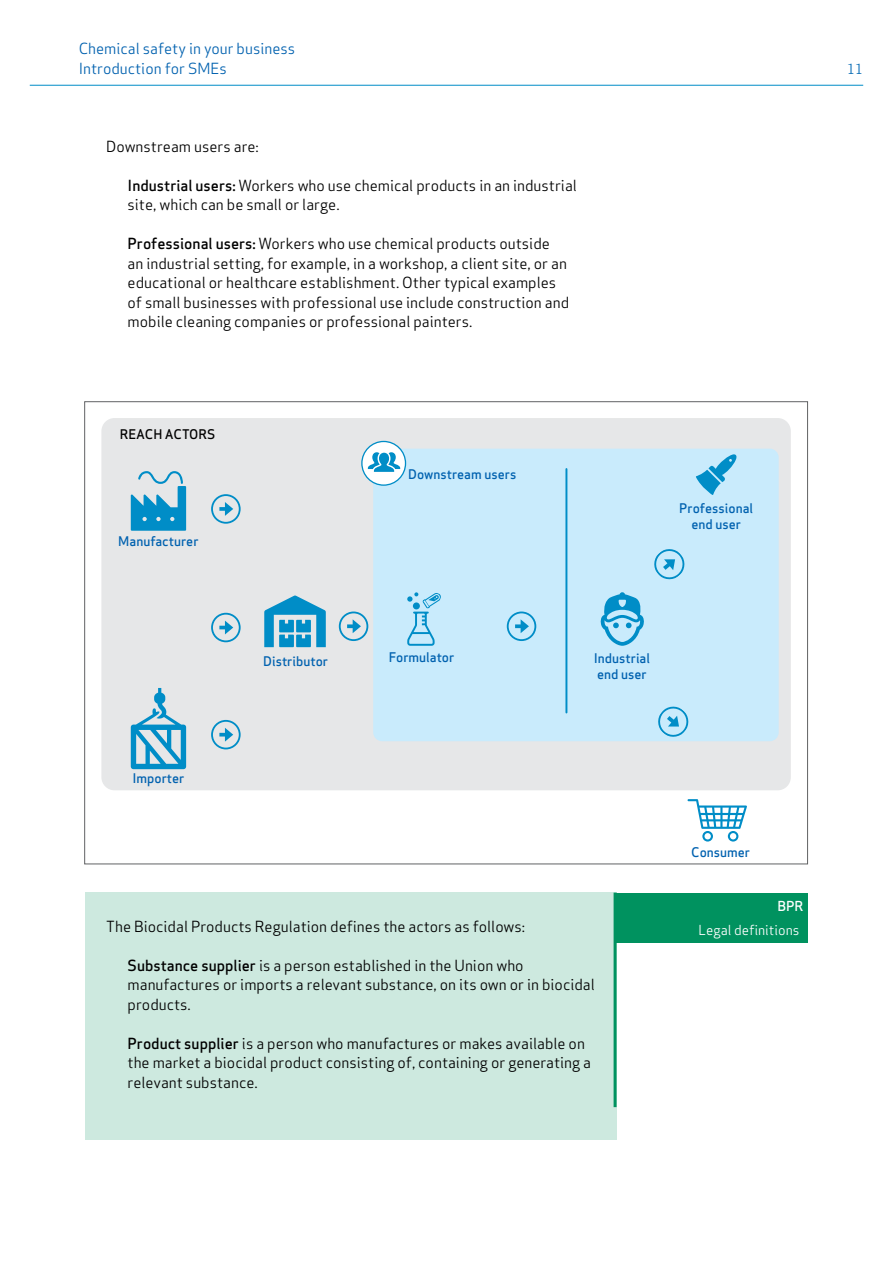
<style>
.page{position:relative;width:893px;height:1263px;background:#fff}
.page>*{position:absolute;margin:0;border:0;box-sizing:border-box;transform-origin:0 0}
.t1{font:15px/19.5px "Apex Sans";color:#000}
.t2{font:15px/19.5px "Apex Sans";color:#0061af}
.t3{font:13.5px "Apex Sans";color:#fff}
.t4{font:500 13.5px "Apex Sans";color:#fff}
.t5{font:13.5px "Apex Sans";color:#0068b3}
.t6{font:500 13.05px/15.6px "Apex Sans";color:#0061af}
.t7{font:500 13.05px "Apex Sans";color:#000}
.s1{font-weight:500}
</style>
<div class="page">
<hr style="left:30px;top:85px;width:833px;height:1px;background:#008dc7">
<div style="left:85px;top:893px;width:532px;height:247px;background:#cde9df"></div>
<div style="left:617px;top:893px;width:191px;height:25px;background:#00925f"></div>
<div style="left:101px;top:418px;width:690px;height:372px;background:#e6e7e8;border-radius:13px"></div>
<div style="left:373px;top:449px;width:406px;height:292px;background:#c9ebfc;border-radius:9px"></div>
<svg style="left:131px;top:688px;width:55px;height:81px"></svg>
<svg style="left:131px;top:471px;width:55px;height:60px"></svg>
<svg style="left:407px;top:592px;width:34px;height:54px"></svg>
<svg style="left:600px;top:592px;width:44px;height:54px"></svg>
<svg style="left:687px;top:799px;width:60px;height:42px"></svg>
<svg style="left:696px;top:454px;width:41px;height:41px"></svg>
<svg style="left:211px;top:720px;width:30px;height:29px"></svg>
<svg style="left:507px;top:611px;width:29px;height:30px"></svg>
<svg style="left:654px;top:549px;width:31px;height:31px"></svg>
<svg style="left:658px;top:706px;width:31px;height:31px"></svg>
<div style="left:362px;top:441px;width:43px;height:44px;background:#fff;border-radius:50%"></div>
<div style="left:361px;top:441px;width:45px;height:45px;border:1px solid #008dc7;border-radius:50%"></div>
<svg style="left:368px;top:452px;width:32px;height:20px"></svg>
<svg style="left:264px;top:595px;width:62px;height:52px"></svg>
<svg style="left:211px;top:494px;width:30px;height:30px"></svg>
<svg style="left:339px;top:611px;width:29px;height:30px"></svg>
<hr style="left:565px;top:469px;width:2px;height:243px;background:#008dc7">
<svg style="left:211px;top:613px;width:30px;height:29px"></svg>
<hr style="left:614px;top:893px;width:3px;height:214px;background:#00925f">
<div style="left:617px;top:917px;width:191px;height:25px;background:#00925f"></div>
<p class="t2" style="left:79px;top:37px;width:218px">Chemical safety in your business<br>Introduction for SMEs</p>
<p class="t1" style="left:106px;top:135px;width:154px">Downstream users are:</p>
<p class="t1" style="left:128px;top:174px;width:451px"><span class="s1">Industrial users:</span> Workers who use chemical products in an industrial site, which can be small or large.</p>
<p class="t1" style="left:128px;top:232px;width:443px"><span class="s1">Professional users:</span> Workers who use chemical products outside an industrial setting, for example, in a workshop, a client site, or an educational or healthcare establishment. Other typical examples of small businesses with professional use include construction and mobile cleaning companies or professional painters.</p>
<p class="t7" style="left:120px;top:422px;width:97px">REACH ACTORS</p>
<p class="t6" style="left:118px;top:531px;width:82px">Manufacturer</p>
<p class="t6" style="left:408px;top:465px;width:110px">Downstream users</p>
<p class="t6" style="left:679px;top:499px;width:75px;text-align:center">Professional end user</p>
<p class="t6" style="left:132px;top:768px;width:54px">Importer</p>
<p class="t6" style="left:263px;top:652px;width:67px">Distributor</p>
<p class="t6" style="left:389px;top:647px;width:67px">Formulator</p>
<p class="t6" style="left:594px;top:649px;width:58px">Industrial end user</p>
<p class="t1" style="left:106px;top:915px;width:420px">The Biocidal Products Regulation defines the actors as follows:</p>
<p class="t1" style="left:128px;top:954px;width:469px"><span class="s1">Substance supplier</span> is a person established in the Union who manufactures or imports a relevant substance, on its own or in biocidal products.</p>
<p class="t1" style="left:128px;top:1032px;width:465px"><span class="s1">Product supplier</span> is a person who manufactures or makes available on the market a biocidal product consisting of, containing or generating a relevant substance.</p>
<p class="t6" style="left:691px;top:843px;width:60px">Consumer</p>
<p class="t4" style="left:777px;top:894px;width:28px">BPR</p>
<p class="t3" style="left:698px;top:919px;width:102px">Legal definitions</p>
<p class="t5" style="left:847px;top:58px;width:18px">11</p>
</div>
